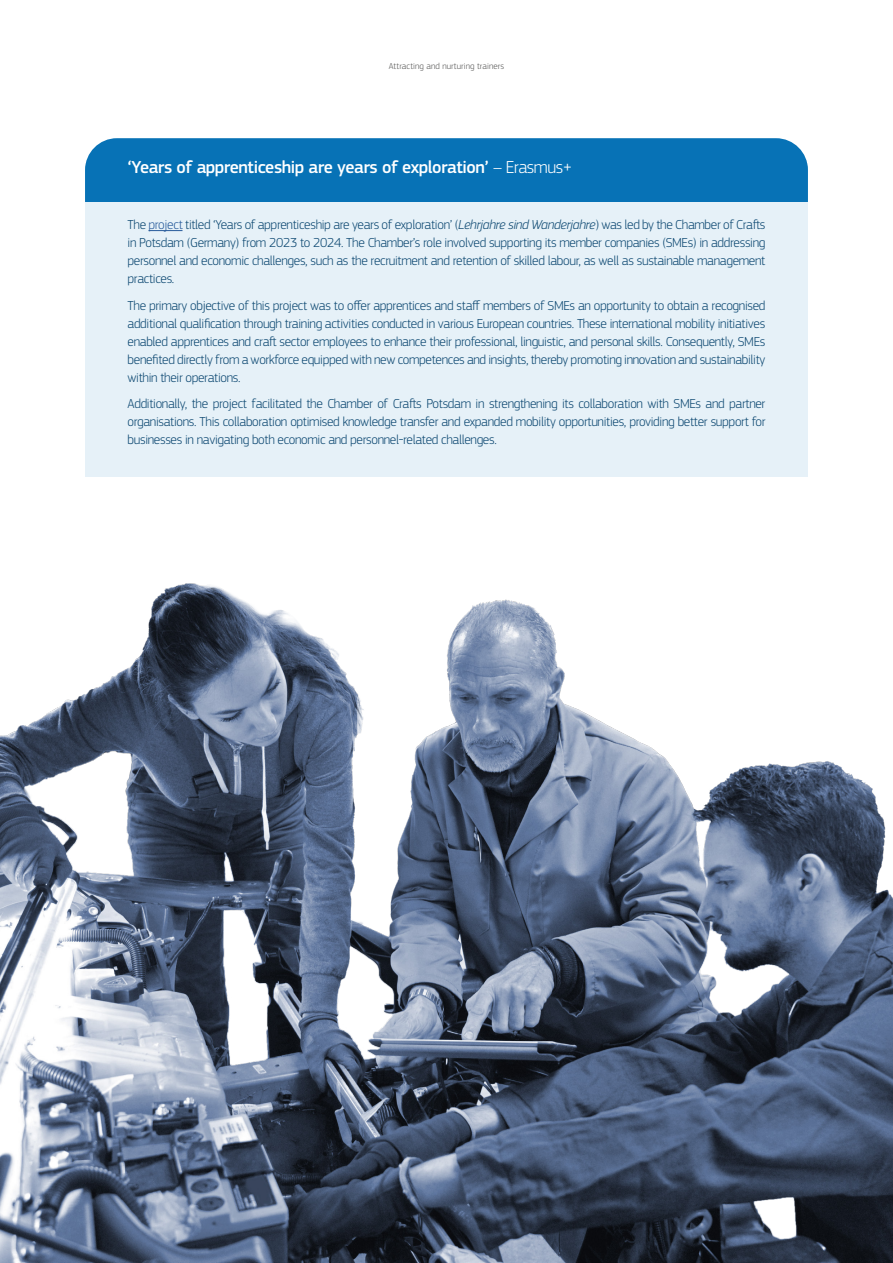
<style>
.page{position:relative;width:893px;height:1263px;background:#fff}
.page>*{position:absolute;margin:0;border:0;box-sizing:border-box;transform-origin:0 0}
.t1{font:500 18px "EC Square Sans Pro";letter-spacing:-.025em;color:#fff}
.t2{font:300 13.5px/18px "EC Square Sans Pro";letter-spacing:-.025em;color:#0c4771;text-align:justify}
.t3{font:300 9px "EC Square Sans Pro";letter-spacing:.01em;color:#575756}
.s1{font-weight:300}
.s2{color:#275b9b}
.s3{font-style:italic}
</style>
<div class="page">
<div style="left:85px;top:163px;width:723px;height:313px;background:#e6f1f8"></div>
<div style="left:85px;top:138px;width:723px;height:64px;background:#0772b6"></div>
<hr style="left:148px;top:230px;width:34px;height:1px;background:#275b9b">
<img style="left:0;top:583px;width:893px;height:680px">
<p class="t3" style="left:389px;top:61px;width:117px">Attracting and nurturing trainers</p>
<h1 class="t1" style="left:128px;top:157px;width:446px">‘Years of apprenticeship are years of exploration’ <span class="s1">– Erasmus+</span></h1>
<p class="t2" style="left:128px;top:216px;width:639px">The <span class="s2">project</span> titled ‘Years of apprenticeship are years of exploration’ (<span class="s3">Lehrjahre sind Wanderjahre</span>) was led by the Chamber of Crafts in Potsdam (Germany) from 2023 to 2024. The Chamber’s role involved supporting its member companies (SMEs) in addressing personnel and economic challenges, such as the recruitment and retention of skilled labour, as well as sustainable management practices.</p>
<p class="t2" style="left:128px;top:296px;width:639px">The primary objective of this project was to offer apprentices and staff members of SMEs an opportunity to obtain a recognised additional qualification through training activities conducted in various European countries. These international mobility initiatives enabled apprentices and craft sector employees to enhance their professional, linguistic, and personal skills. Consequently, SMEs benefited directly from a workforce equipped with new competences and insights, thereby promoting innovation and sustainability within their operations.</p>
<p class="t2" style="left:128px;top:395px;width:639px">Additionally, the project facilitated the Chamber of Crafts Potsdam in strengthening its collaboration with SMEs and partner organisations. This collaboration optimised knowledge transfer and expanded mobility opportunities, providing better support for businesses in navigating both economic and personnel-related challenges.</p>
</div>
